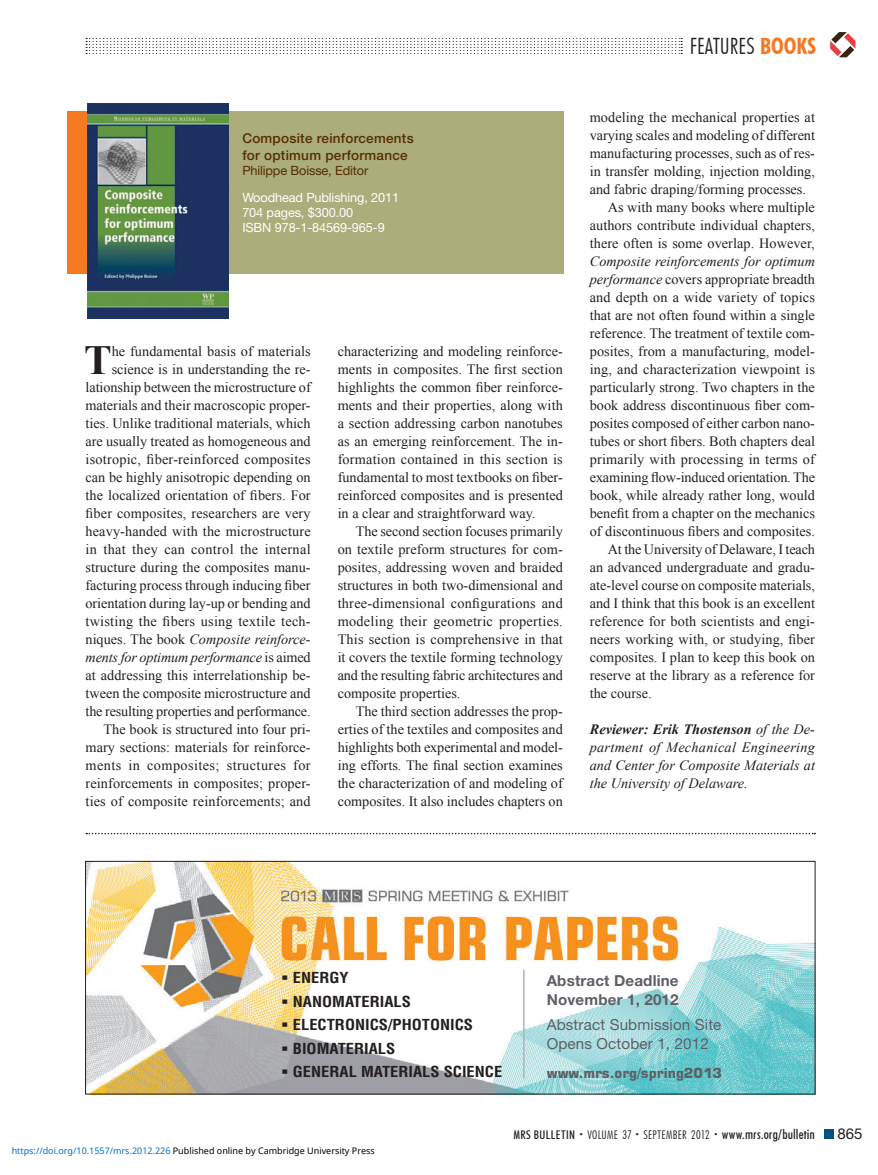
<style>
.page{position:relative;width:878px;height:1175px;background:#fff}
.page>*{position:absolute;margin:0;border:0;box-sizing:border-box;transform-origin:0 0}
.t1{font:700 41.4px "Times New Roman";color:#231f20}
.t2{font:300 condensed 22.5px "Futura BT";color:#231f20}
.t3{font:15.15px/18.1px "Helvetica Neue LT Std";letter-spacing:.01em;color:#5d6064}
.t4{font:700 15.15px/18.1px "Helvetica Neue LT Std";letter-spacing:.01em;color:#5d6064}
.t5{font:15px "Helvetica Neue LT Std";color:#231f20}
.t6{font:700 condensed 14.85px/23.5px "Helvetica LT Std";color:#231f20;scale:1.11 1}
.t7{font:14.25px/18px "Times New Roman";color:#231f20;text-align:justify}
.t8{font:italic 14.25px/18px "Times New Roman";color:#231f20;text-align:justify}
.t9{font:700 13.65px "Square 721 BT";color:#5d6064}
.t10{font:500 13.5px/16.5px "Helvetica Neue LT Std";letter-spacing:.02em;color:#552d00}
.t11{font:12.75px/15px "Helvetica Neue LT Std";letter-spacing:-.01em;color:#fff}
.t12{font:12.75px "Helvetica Neue LT Std";letter-spacing:-.01em;color:#552d00}
.t13{font:300 condensed 12px "Futura BT";letter-spacing:.025em;color:#231f20}
.t14{font:9px "Noto Sans";color:#000}
.s1{font-style:italic}
.s2{font-weight:700;color:#f47920}
.s3{font-weight:700}
.s4{color:#0172cf}
.s5{font-weight:500}
.s6{font-size:7.5px}
.s7{font-weight:500;font-size:13.5px}
</style>
<div class="page">
<div style="left:824px;top:1130px;width:9px;height:8px;background:#005080"></div>
<svg style="left:86px;top:38px;width:596px;height:16px"></svg>
<svg style="left:830px;top:32px;width:25px;height:25px"></svg>
<div style="left:67px;top:111px;width:91px;height:162px;background:#f47920"></div>
<div style="left:132px;top:111px;width:431px;height:162px;background:#abad7b"></div>
<img style="left:87px;top:104px;width:141px;height:214px">
<svg style="left:86px;top:832px;width:729px;height:2px"></svg>
<svg style="left:87px;top:863px;width:726px;height:229px"></svg>
<div style="left:85px;top:861px;width:730px;height:233px;border:1px solid #231f20"></div>
<svg style="left:282px;top:975px;width:5px;height:4px"></svg>
<svg style="left:282px;top:999px;width:5px;height:4px"></svg>
<svg style="left:282px;top:1022px;width:5px;height:5px"></svg>
<svg style="left:282px;top:1046px;width:5px;height:4px"></svg>
<svg style="left:282px;top:1069px;width:5px;height:5px"></svg>
<p class="t10" style="left:242px;top:132px;width:173px">Composite reinforcements for optimum performance</p>
<p class="t12" style="left:242px;top:166px;width:127px">Philippe Boisse, Editor</p>
<p class="t11" style="left:242px;top:191px;width:158px">Woodhead Publishing, 2011<br>704 pages, $300.00<br>ISBN 978-1-84569-965-9</p>
<p class="t7" style="left:85px;top:342px;width:227px;text-align:right">he fundamental basis of materials science is in understanding the re&shy;lationship between the microstructure of materials and their macroscopic proper&shy;ties. Unlike traditional materials, which are usually treated as homogeneous and isotropic, fiber-reinforced composites can be highly anisotropic depending on the localized orientation of fibers. For fiber composites, researchers are very heavy-handed with the microstructure in that they can control the internal structure during the composites manu&shy;facturing process through inducing fiber orientation during lay-up or bending and twisting the fibers using textile tech&shy;niques. The book <span class="s1">Composite reinforce&shy;ments for optimum performance</span> is aimed at addressing this interrelationship be&shy;tween the composite microstructure and the resulting properties and performance.<br>The book is structured into four pri&shy;mary sections: materials for reinforce&shy;ments in composites; structures for reinforcements in composites; proper&shy;ties of composite reinforcements; and</p>
<p class="t7" style="left:337px;top:342px;width:227px">characterizing and modeling reinforce&shy;ments in composites. The first section highlights the common fiber reinforce&shy;ments and their properties, along with a section addressing carbon nanotubes as an emerging reinforcement. The in&shy;formation contained in this section is fundamental to most textbooks on fiber&shy;reinforced composites and is presented in a clear and straightforward way.</p>
<h1 class="t1" style="left:84px;top:337px;width:29px">T</h1>
<p class="t7" style="left:337px;top:522px;width:227px;text-indent:18px">The second section focuses primarily on textile preform structures for com&shy;posites, addressing woven and braided structures in both two-dimensional and three-dimensional configurations and modeling their geometric properties.<br>This section is comprehensive in that it covers the textile forming technology and the resulting fabric architectures and composite properties.</p>
<p class="t7" style="left:337px;top:702px;width:227px;text-indent:18px">The third section addresses the prop&shy;erties of the textiles and composites and highlights both experimental and model&shy;ing efforts. The final section examines the characterization of and modeling of composites. It also includes chapters on</p>
<h2 class="t2" style="left:689px;top:32px;width:128px">FEATURES <span class="s2">BOOKS</span></h2>
<p class="t7" style="left:589px;top:108px;width:227px">modeling the mechanical properties at</p>
<p class="t7" style="left:589px;top:126px;width:227px">varying scales and modeling of different</p>
<p class="t7" style="left:589px;top:144px;width:227px">manufacturing processes, such as of res-</p>
<p class="t7" style="left:589px;top:162px;width:227px">in transfer molding, injection molding,</p>
<p class="t7" style="left:589px;top:180px;width:218px">and fabric draping/forming processes.</p>
<p class="t7" style="left:607px;top:198px;width:209px">As with many books where multiple</p>
<p class="t7" style="left:589px;top:216px;width:226px">authors contribute individual chapters,</p>
<p class="t7" style="left:589px;top:234px;width:226px">there often is some overlap. However,</p>
<p class="t8" style="left:589px;top:252px;width:227px">Composite reinforcements for optimum</p>
<p class="t7" style="left:589px;top:270px;width:227px"><span class="s1">performance</span> covers appropriate breadth</p>
<p class="t7" style="left:589px;top:288px;width:227px">and depth on a wide variety of topics</p>
<p class="t7" style="left:589px;top:306px;width:227px">that are not often found within a single</p>
<p class="t7" style="left:589px;top:324px;width:227px">reference. The treatment of textile com-</p>
<p class="t7" style="left:589px;top:342px;width:227px">posites, from a manufacturing, model-</p>
<p class="t7" style="left:589px;top:360px;width:227px">ing, and characterization viewpoint is</p>
<p class="t7" style="left:589px;top:378px;width:227px">particularly strong. Two chapters in the</p>
<p class="t7" style="left:589px;top:396px;width:227px">book address discontinuous fiber com-</p>
<p class="t7" style="left:589px;top:414px;width:227px">posites composed of either carbon nano-</p>
<p class="t7" style="left:589px;top:432px;width:227px">tubes or short fibers. Both chapters deal</p>
<p class="t7" style="left:589px;top:450px;width:227px">primarily with processing in terms of</p>
<p class="t7" style="left:589px;top:468px;width:227px">examining flow-induced orientation. The</p>
<p class="t7" style="left:589px;top:486px;width:227px">book, while already rather long, would</p>
<p class="t7" style="left:589px;top:504px;width:227px">benefit from a chapter on the mechanics</p>
<p class="t7" style="left:589px;top:522px;width:227px">of discontinuous fibers and composites.</p>
<p class="t7" style="left:607px;top:540px;width:209px">At the University of Delaware, I teach</p>
<p class="t7" style="left:589px;top:558px;width:227px">an advanced undergraduate and gradu-</p>
<p class="t7" style="left:589px;top:576px;width:227px">ate-level course on composite materials,</p>
<p class="t7" style="left:589px;top:594px;width:227px">and I think that this book is an excellent</p>
<p class="t7" style="left:589px;top:612px;width:227px">reference for both scientists and engi-</p>
<p class="t7" style="left:589px;top:630px;width:227px">neers working with, or studying, fiber</p>
<p class="t7" style="left:589px;top:648px;width:227px">composites. I plan to keep this book on</p>
<p class="t7" style="left:589px;top:666px;width:227px">reserve at the library as a reference for</p>
<p class="t7" style="left:589px;top:684px;width:63px">the course.</p>
<p class="t8" style="left:589px;top:720px;width:227px"><span class="s3">Reviewer: Erik Thostenson</span> of the De&shy;partment of Mechanical Engineering and Center for Composite Materials at the University of Delaware.</p>
<p class="t6" style="left:293px;top:966px;width:190px">ENERGY<br>NANOMATERIALS<br>ELECTRONICS/PHOTONICS<br>BIOMATERIALS<br>GENERAL MATERIALS SCIENCE</p>
<p class="t4" style="left:546px;top:972px;width:133px">Abstract Deadline<br>November 1, 2012</p>
<p class="t3" style="left:546px;top:1016px;width:176px">Abstract Submission Site<br>Opens October 1, 2012</p>
<p class="t9" style="left:546px;top:1064px;width:177px">www.mrs.org/spring2013</p>
<p class="t14" style="left:12px;top:1143px;width:364px"><span class="s4">https://doi.org/10.1557/mrs.2012.226</span> Published online by Cambridge University Press</p>
<p class="t13" style="left:513px;top:1127px;width:303px"><span class="s5">MRS BULLETIN</span> <span class="s6">•</span> VOLUME 37 <span class="s6">•</span> SEPTEMBER 2012 <span class="s6">•</span> <span class="s7">www.mrs.org/bulletin</span></p>
<p class="t5" style="left:837px;top:1128px;width:27px">865</p>
</div>
